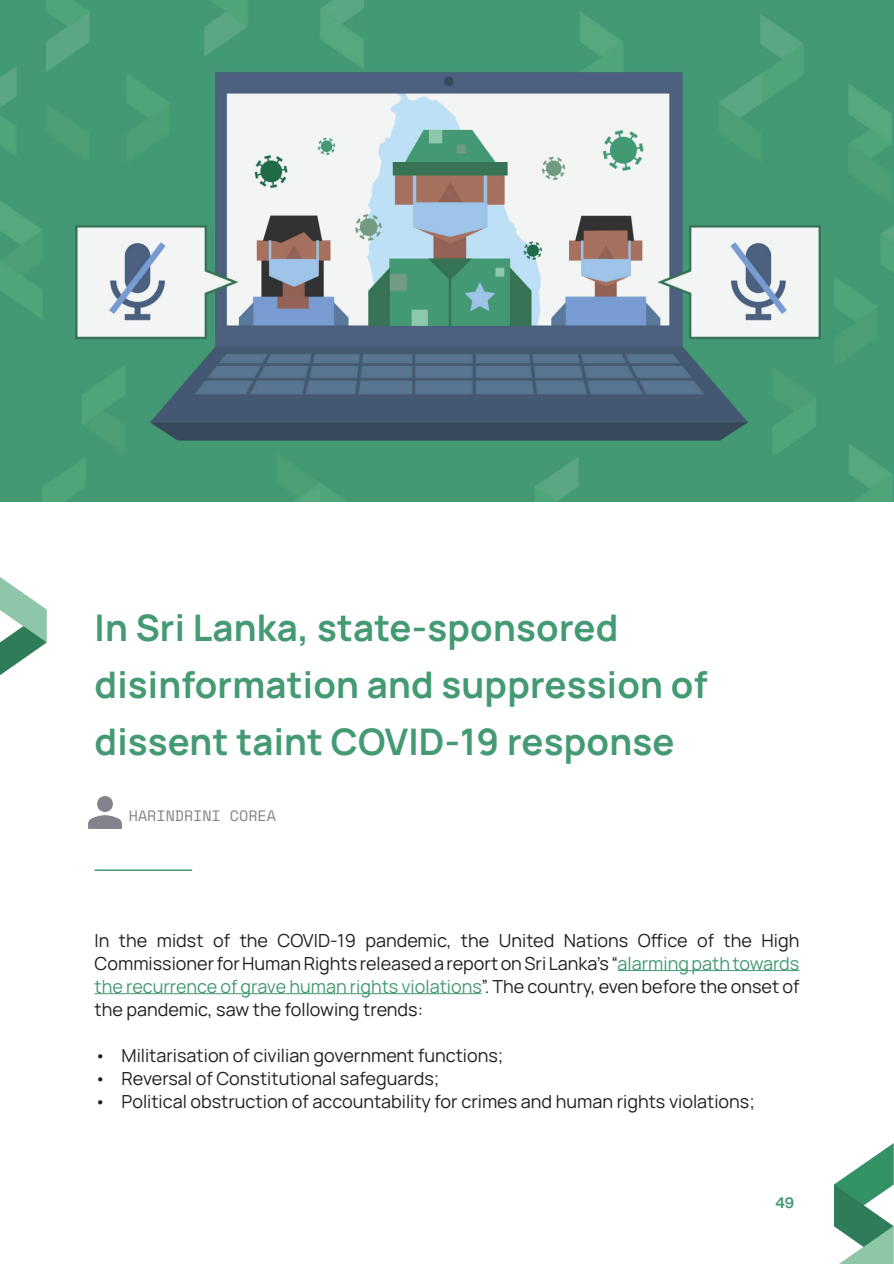
<style>
.page{position:relative;width:894px;height:1264px;background:#fff}
.page>*{position:absolute;margin:0;border:0;box-sizing:border-box;transform-origin:0 0}
.t1{font:700 36.6px/57px "Manrope";letter-spacing:.005em;color:#449a73}
.Body{font:18px/23.1px "Manrope";color:#231f20;text-align:justify}
.t2{font:15px "Space Mono";color:#83838d}
.t3{font:700 15px "Helvetica Now Display";color:#449a73}
.s1{color:#449a73}
</style>
<div class="page">
<img style="left:0;top:577px;width:47px;height:97px">
<img style="left:0;top:0;width:894px;height:501px">
<hr style="left:617px;top:970px;width:182px;height:1px;background:#449a73">
<hr style="left:94px;top:993px;width:387px;height:1px;background:#449a73">
<hr style="left:94px;top:869px;width:98px;height:1px;background:#449a73">
<img style="left:89px;top:796px;width:32px;height:32px">
<img style="left:834px;top:1143px;width:60px;height:120px">
<p class="t1" style="left:94px;top:597px;width:614px">In Sri Lanka, state-sponsored disinformation and suppression of dissent taint COVID-19 response</p>
<p class="t2" style="left:129px;top:804px;width:148px">HARINDRINI COREA</p>
<p class="Body" style="left:94px;top:927px;width:706px">In the midst of the COVID-19 pandemic, the United Nations Office of the High Commissioner for Human Rights released a report on Sri Lanka’s “<span class="s1">alarming path towards the recurrence of grave human rights violations</span>”. The country, even before the onset of the pandemic, saw the following trends:</p>
<p class="Body" style="left:94px;top:1043px;width:410px">• Militarisation of civilian government functions;</p>
<p class="Body" style="left:94px;top:1066px;width:346px">• Reversal of Constitutional safeguards;</p>
<p class="Body" style="left:94px;top:1089px;width:661px">• Political obstruction of accountability for crimes and human rights violations;</p>
<p class="t3" style="left:775px;top:1191px;width:20px">49</p>
</div>
